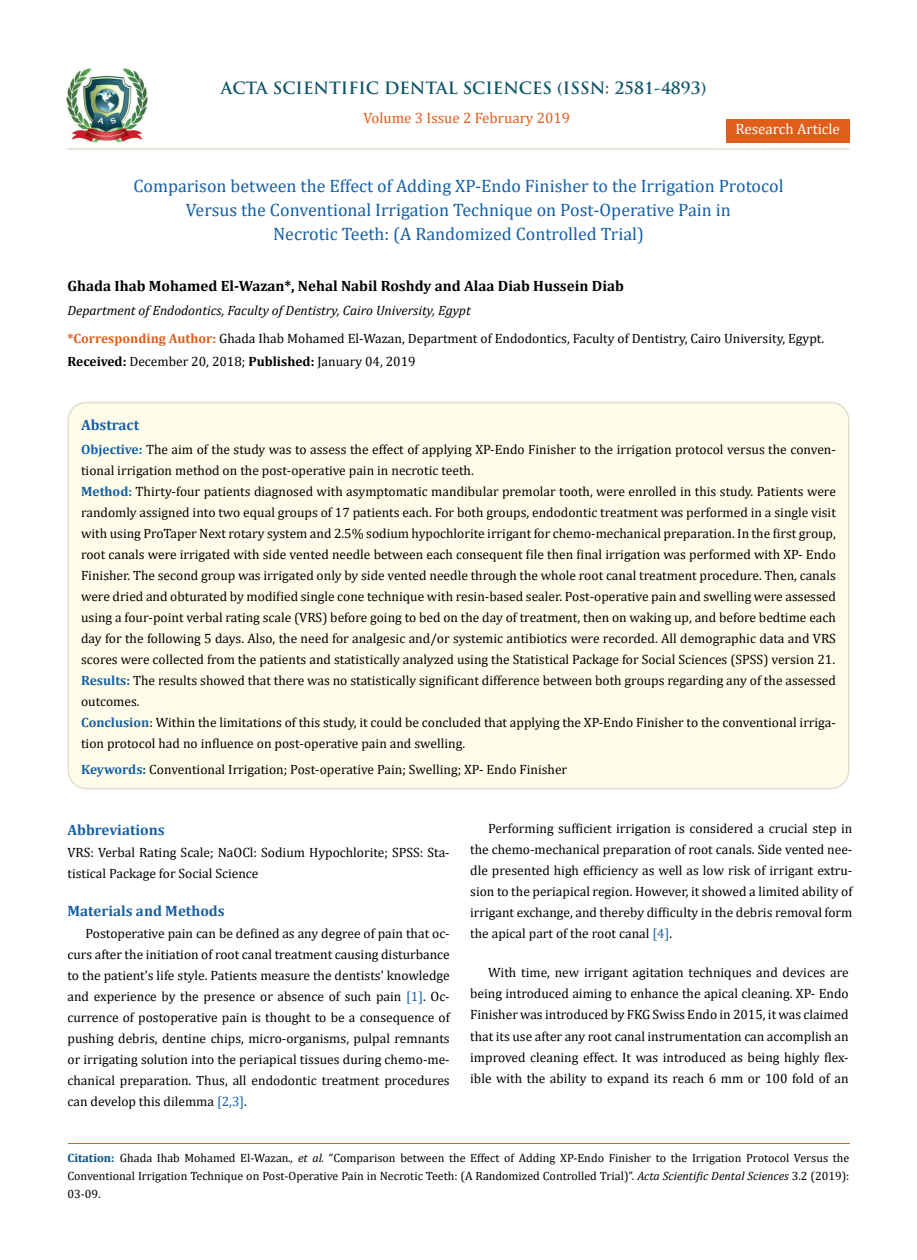
<style>
.page{position:relative;width:917px;height:1260px;background:#fff}
.page>*{position:absolute;margin:0;border:0;box-sizing:border-box;transform-origin:0 0}
.t1{font:18px/24px "Cambria";color:#1560a6;text-align:center}
.t2{font:700 16.5px "Trajan Pro";color:#0e546a}
.t3{font:700 15px "Cambria";color:#000}
.t4{font:700 15px "Cambria";color:#1560a6}
.t5{font:15px "Cambria";color:#e05d1a}
.t6{font:15px "Cambria";color:#fff}
.t7{font:13.5px/21px "Cambria";color:#000}
.t8{font:12px/18px "Cambria";color:#000;text-align:justify}
.s1{font-style:italic}
.s2{font-weight:700;color:#e05d1a}
.s3{font-weight:700}
.s4{font-weight:700;color:#1560a6}
.s5{font-weight:700;color:#0e546a}
.s6{color:#1560a6}
.s7{font-weight:700;color:#035089}
</style>
<div class="page">
<img style="left:67px;top:68px;width:80px;height:74px">
<div style="left:726px;top:119px;width:123px;height:23px;background:#e05d1a"></div>
<div style="left:68px;top:403px;width:780px;height:386px;background:#fffde9;border-radius:18px"></div>
<div style="left:67px;top:402px;width:782px;height:387px;border:2px solid #e0dfcd;border-radius:18px"></div>
<hr style="left:67px;top:148px;width:782px;height:2px;background:#e0dfcd">
<hr style="left:68px;top:1143px;width:782px;height:1px;background:#e05d1a">
<p class="t2" style="left:221px;top:77px;width:487px">ACTA SCIENTIFIC DENTAL SCIENCES (ISSN: 2581-4893)</p>
<p class="t5" style="left:363px;top:109px;width:208px">Volume 3 Issue 2 February 2019</p>
<p class="t6" style="left:735px;top:120px;width:106px">Research Article</p>
<h1 class="t1" style="left:133px;top:174px;width:651px">Comparison between the Effect of Adding XP-Endo Finisher to the Irrigation Protocol<br>Versus the Conventional Irrigation Technique on Post-Operative Pain in<br>Necrotic Teeth: (A Randomized Controlled Trial)</h1>
<p class="t3" style="left:67px;top:276px;width:558px">Ghada Ihab Mohamed El-Wazan*, Nehal Nabil Roshdy and Alaa Diab Hussein Diab</p>
<p class="t7" style="left:67px;top:297px;width:758px;line-height:27.6px"><span class="s1">Department of Endodontics, Faculty of Dentistry, Cairo University, Egypt<br></span><span class="s2">*Corresponding Author:</span> Ghada Ihab Mohamed El-Wazan, Department of Endodontics, Faculty of Dentistry, Cairo University, Egypt.</p>
<p class="t7" style="left:67px;top:351px;width:350px"><span class="s3">Received:</span> December 20, 2018; <span class="s3">Published:</span> January 04, 2019</p>
<p class="t4" style="left:81px;top:414px;width:60px">Abstract</p>
<p class="t7" style="left:81px;top:439px;width:756px"><span class="s4">Objective:</span> The aim of the study was to assess the effect of applying XP-Endo Finisher to the irrigation protocol versus the conven&shy;tional irrigation method on the post-operative pain in necrotic teeth.<br><span class="s4">Method:</span> Thirty-four patients diagnosed with asymptomatic mandibular premolar tooth, were enrolled in this study. Patients were randomly assigned into two equal groups of 17 patients each. For both groups, endodontic treatment was performed in a single visit with using ProTaper Next rotary system and 2.5% sodium hypochlorite irrigant for chemo-mechanical preparation. In the first group, root canals were irrigated with side vented needle between each consequent file then final irrigation was performed with XP- Endo Finisher. The second group was irrigated only by side vented needle through the whole root canal treatment procedure. Then, canals were dried and obturated by modified single cone technique with resin-based sealer. Post-operative pain and swelling were assessed using a four-point verbal rating scale (VRS) before going to bed on the day of treatment, then on waking up, and before bedtime each day for the following 5 days. Also, the need for analgesic and/or systemic antibiotics were recorded. All demographic data and VRS scores were collected from the patients and statistically analyzed using the Statistical Package for Social Sciences (SPSS) version 21.<br><span class="s4">Results:</span> The results showed that there was no statistically significant difference between both groups regarding any of the assessed outcomes.<br><span class="s4">Conclusion</span>: Within the limitations of this study, it could be concluded that applying the XP-Endo Finisher to the conventional irriga&shy;tion protocol had no influence on post-operative pain and swelling.</p>
<p class="t7" style="left:81px;top:759px;width:487px"><span class="s4">Keywords</span><span class="s5">:</span> Conventional Irrigation; Post-operative Pain; Swelling; XP- Endo Finisher</p>
<p class="t4" style="left:67px;top:819px;width:99px">Abbreviations</p>
<p class="t7" style="left:67px;top:841px;width:384px">VRS: Verbal Rating Scale; NaOCl: Sodium Hypochlorite; SPSS: Sta&shy;tistical Package for Social Science</p>
<p class="t4" style="left:67px;top:901px;width:159px">Materials and Methods</p>
<p class="t7" style="left:67px;top:923px;width:384px;text-align:justify;text-indent:18px">Postoperative pain can be defined as any degree of pain that oc&shy;curs after the initiation of root canal treatment causing disturbance to the patient’s life style. Patients measure the dentists’ knowledge and experience by the presence or absence of such pain <span class="s6">[1]</span>. Oc&shy;currence of postoperative pain is thought to be a consequence of pushing debris, dentine chips, micro-organisms, pulpal remnants or irrigating solution into the periapical tissues during chemo-me&shy;chanical preparation. Thus, all endodontic treatment procedures can develop this dilemma <span class="s6">[2,3]</span>.</p>
<p class="t7" style="left:470px;top:818px;width:384px;text-align:justify;text-indent:18px">Performing sufficient irrigation is considered a crucial step in the chemo-mechanical preparation of root canals. Side vented nee&shy;dle presented high efficiency as well as low risk of irrigant extru&shy;sion to the periapical region. However, it showed a limited ability of irrigant exchange, and thereby difficulty in the debris removal form the apical part of the root canal <span class="s6">[4]</span>.</p>
<p class="t7" style="left:470px;top:962px;width:380px;text-align:justify;text-indent:18px">With time, new irrigant agitation techniques and devices are being introduced aiming to enhance the apical cleaning. XP- Endo Finisher was introduced by FKG Swiss Endo in 2015, it was claimed that its use after any root canal instrumentation can accomplish an improved cleaning effect. It was introduced as being highly flex&shy;ible with the ability to expand its reach 6 mm or 100 fold of an</p>
<p class="t8" style="left:67px;top:1148px;width:783px"><span class="s7">Citation:</span> Ghada Ihab Mohamed El-Wazan<span class="s1">., et al.</span> “Comparison between the Effect of Adding XP-Endo Finisher to the Irrigation Protocol Versus the Conventional Irrigation Technique on Post-Operative Pain in Necrotic Teeth: (A Randomized Controlled Trial)”. <span class="s1">Acta Scientific Dental Sciences</span> 3.2 (2019):<br>03-09.</p>
</div>
